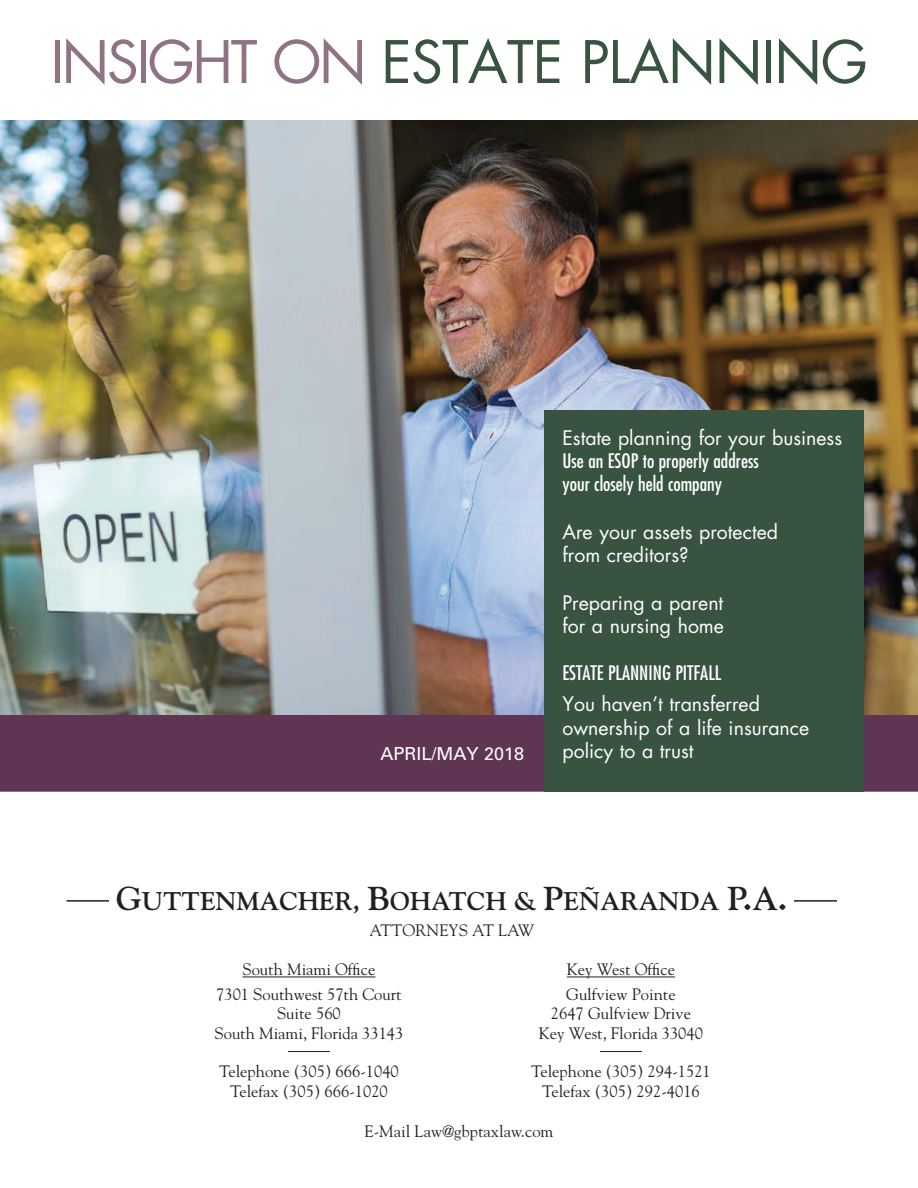
<style>
.page{position:relative;width:918px;height:1188px;background:#fff}
.page>*{position:absolute;margin:0;border:0;box-sizing:border-box;transform-origin:0 0}
.t1{font:57px "Futura Std";letter-spacing:-.015em;color:#385441}
.t2{font:700 25.5px "Goudy Std";color:#231f20}
.t3{font:19.5px/23.4px "Futura Std";color:#fff}
.t4{font:condensed 19.5px/23.4px "Futura Std";color:#fff}
.t5{font:18px "Univers LT Std";color:#fff}
.t6{font:16.5px/19.8px "Goudy Std";color:#231f20;text-align:center}
.s1{color:#8f7284}
.s2{font-size:33px}
</style>
<div class="page">
<hr style="left:67px;top:900px;width:770px;height:2px;background:#231f20">
<div style="left:109px;top:886px;width:685px;height:55px;background:#fff"></div>
<hr style="left:243px;top:977px;width:132px;height:1px;background:#231f20">
<hr style="left:288px;top:1051px;width:42px;height:1px;background:#231f20">
<hr style="left:567px;top:977px;width:108px;height:1px;background:#231f20">
<hr style="left:600px;top:1051px;width:42px;height:1px;background:#231f20">
<div style="left:0;top:715px;width:918px;height:77px;background:#5f3553"></div>
<img style="left:0;top:121px;width:918px;height:594px">
<div style="left:544px;top:411px;width:320px;height:381px;background:#385441"></div>
<h1 class="t1" style="left:50px;top:26px;width:819px"><span class="s1">INSIGHT ON</span> ESTATE PLANNING</h1>
<p class="t3" style="left:562px;top:426px;width:281px">Estate planning for your business</p>
<p class="t4" style="left:562px;top:449px;width:198px">Use an ESOP to properly address your closely held company</p>
<p class="t3" style="left:562px;top:520px;width:217px">Are your assets protected from creditors?</p>
<p class="t3" style="left:562px;top:591px;width:163px">Preparing a parent for a nursing home</p>
<p class="t4" style="left:562px;top:661px;width:160px">ESTATE PLANNING PITFALL</p>
<p class="t3" style="left:562px;top:693px;width:248px">You haven’t transferred ownership of a life insurance</p>
<p class="t5" style="left:381px;top:743px;width:145px">APRIL/MAY 2018</p>
<p class="t3" style="left:562px;top:740px;width:133px">policy to a trust</p>
<h2 class="t2" style="left:116px;top:886px;width:673px"><span class="s2">G</span>UTTENMACHER, <span class="s2">B</span>OHATCH &amp; <span class="s2">P</span>EÑARANDA <span class="s2">P.A.</span></h2>
<p class="t6" style="left:369px;top:920px;width:166px">ATTORNEYS AT LAW</p>
<p class="t6" style="left:216px;top:957px;width:187px;line-height:24.3px">South Miami Office<br>7301 Southwest 57th Court</p>
<p class="t6" style="left:215px;top:1004px;width:190px">Suite 560<br>South Miami, Florida 33143</p>
<p class="t6" style="left:219px;top:1061px;width:181px">Telephone (305) 666-1040<br>Telefax (305) 666-1020</p>
<p class="t6" style="left:566px;top:957px;width:111px;line-height:24.3px;text-align:left">Key West Office<br>Gulfview Pointe</p>
<p class="t6" style="left:539px;top:1004px;width:166px">2647 Gulfview Drive<br>Key West, Florida 33040</p>
<p class="t6" style="left:531px;top:1061px;width:181px">Telephone (305) 294-1521<br>Telefax (305) 292-4016</p>
<p class="t6" style="left:365px;top:1121px;width:190px">E-Mail Law@gbptaxlaw.com</p>
</div>
